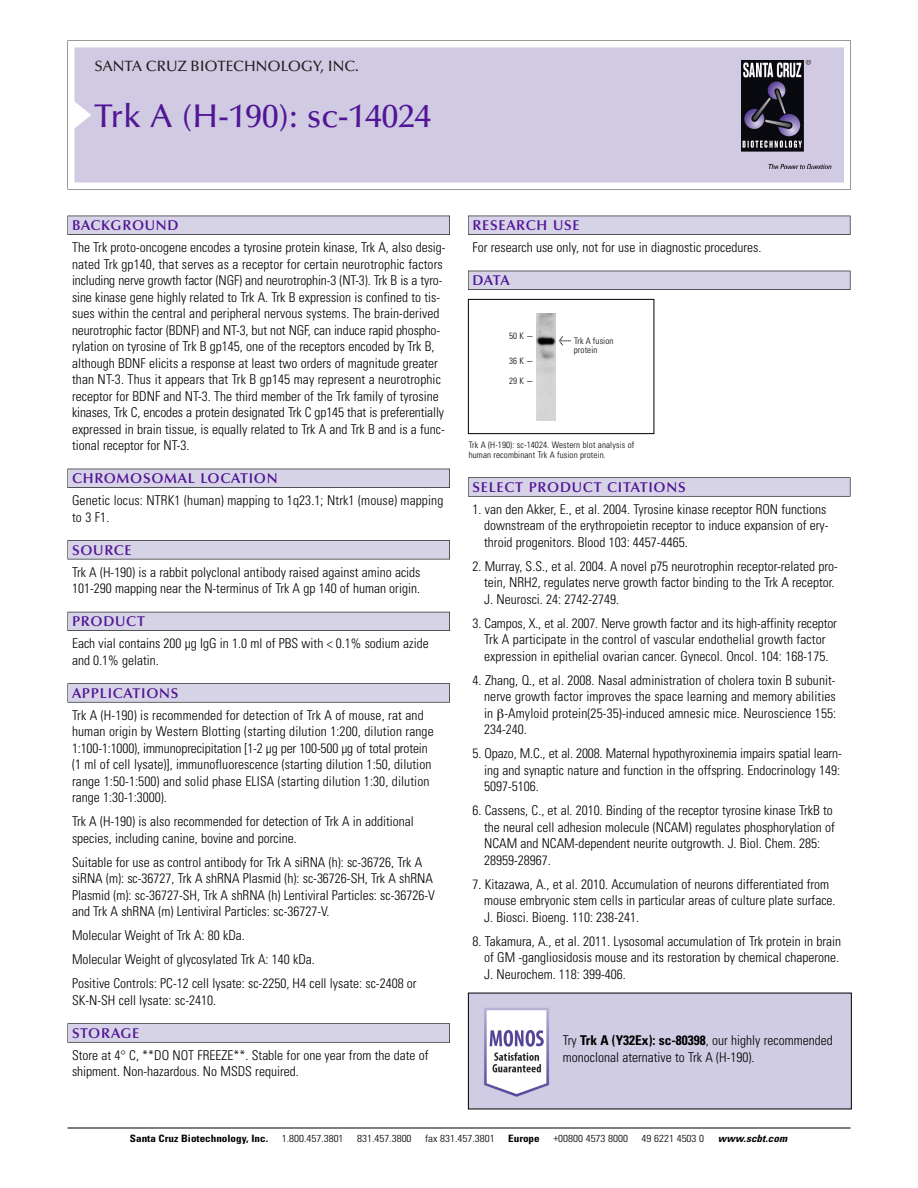
<style>
.page{position:relative;width:918px;height:1188px;background:#fff}
.page>*{position:absolute;margin:0;border:0;box-sizing:border-box;transform-origin:0 0}
.t1{font:500 33px "Optima";color:#511695}
.t2{font:500 15px "Optima";color:#231f20}
.t3{font:600 14.25px "Optima";letter-spacing:.05em;color:#511695}
.t4{font:300 condensed 13.5px/16.5px "Univers";color:#000}
.t5{font:300 condensed 10.2px "Univers";color:#000;scale:1.1 1}
.t6{font:700 condensed 10.2px "Univers";color:#000;scale:1.1 1}
.t7{font:italic 700 condensed 10.2px "Univers";letter-spacing:.005em;color:#000;scale:1.1 1}
.t8{font:300 condensed 9px/10.5px "Univers";letter-spacing:.015em;color:#000}
.s1{font-family:"Meta Plus";font-weight:400;font-stretch:normal;font-size:10.5px}
.s2{font-weight:700}
</style>
<div class="page">
<svg style="left:68px;top:40px;width:783px;height:149px"></svg>
<div style="left:74px;top:47px;width:770px;height:135px;background:#d1cae3"></div>
<img style="left:741px;top:60px;width:90px;height:108px">
<div style="left:68px;top:216px;width:382px;height:19px;background:#525155"></div>
<div style="left:68px;top:216px;width:381px;height:18px;background:#d7d3e7"></div>
<div style="left:68px;top:469px;width:382px;height:19px;background:#515055"></div>
<div style="left:68px;top:469px;width:381px;height:18px;background:#d7d3e7"></div>
<div style="left:68px;top:540px;width:382px;height:19px;background:#545357"></div>
<div style="left:68px;top:541px;width:381px;height:18px;background:#d7d3e7"></div>
<div style="left:68px;top:612px;width:382px;height:19px;background:#54535a"></div>
<div style="left:68px;top:612px;width:381px;height:18px;background:#d7d3e7"></div>
<svg style="left:68px;top:683px;width:382px;height:20px"></svg>
<div style="left:68px;top:684px;width:381px;height:18px;background:#d7d3e7"></div>
<div style="left:68px;top:1023px;width:382px;height:20px;background:#626263"></div>
<div style="left:68px;top:1024px;width:381px;height:18px;background:#d7d3e7"></div>
<div style="left:468px;top:216px;width:382px;height:19px;background:#525155"></div>
<div style="left:468px;top:216px;width:382px;height:18px;background:#d7d3e7"></div>
<div style="left:468px;top:271px;width:382px;height:19px;background:#515055"></div>
<div style="left:468px;top:271px;width:382px;height:18px;background:#d7d3e7"></div>
<div style="left:468px;top:477px;width:382px;height:20px;background:#666667"></div>
<div style="left:468px;top:478px;width:382px;height:18px;background:#d7d3e7"></div>
<hr style="left:68px;top:1128px;width:782px;height:1px;background:#000">
<div style="left:468px;top:299px;width:186px;height:135px;border:1px solid #000"></div>
<img style="left:537px;top:314px;width:19px;height:107px">
<img style="left:470px;top:995px;width:380px;height:112px">
<p class="t2" style="left:94px;top:61px;width:266px">SANTA CRUZ BIOTECHNOLOGY, INC.</p>
<h1 class="t1" style="left:94px;top:103px;width:338px">Trk A (H-190): sc-14024</h1>
<p class="t3" style="left:72px;top:219px;width:108px">BACKGROUND</p>
<p class="t4" style="left:72px;top:240px;width:375px">The Trk proto-oncogene encodes a tyrosine protein kinase, Trk A, also desig&shy;nated Trk gp140, that serves as a receptor for certain neurotrophic factors including nerve growth factor (NGF) and neurotrophin-3 (NT-3). Trk B is a tyro&shy;sine kinase gene highly related to Trk A. Trk B expression is confined to tis&shy;sues within the central and peripheral nervous systems. The brain-derived neurotrophic factor (BDNF) and NT-3, but not NGF, can induce rapid phospho&shy;rylation on tyrosine of Trk B gp145, one of the receptors encoded by Trk B, although BDNF elicits a response at least two orders of magnitude greater than NT-3. Thus it appears that Trk B gp145 may represent a neurotrophic receptor for BDNF and NT-3. The third member of the Trk family of tyrosine kinases, Trk C, encodes a protein designated Trk C gp145 that is preferentially expressed in brain tissue, is equally related to Trk A and Trk B and is a func&shy;tional receptor for NT-3.</p>
<p class="t3" style="left:72px;top:473px;width:207px">CHROMOSOMAL LOCATION</p>
<p class="t4" style="left:72px;top:493px;width:373px">Genetic locus: NTRK1 (human) mapping to 1q23.1; Ntrk1 (mouse) mapping to 3 F1.</p>
<p class="t3" style="left:72px;top:544px;width:61px">SOURCE</p>
<p class="t4" style="left:72px;top:565px;width:350px">Trk A (H-190) is a rabbit polyclonal antibody raised against amino acids<br>101-290 mapping near the N-terminus of Trk A gp 140 of human origin.</p>
<p class="t3" style="left:72px;top:616px;width:74px">PRODUCT</p>
<p class="t4" style="left:72px;top:636px;width:358px">Each vial contains 200 µg IgG in 1.0 ml of PBS with &lt; 0.1% sodium azide and 0.1% gelatin.</p>
<p class="t3" style="left:72px;top:687px;width:108px">APPLICATIONS</p>
<p class="t4" style="left:72px;top:708px;width:363px">Trk A (H-190) is recommended for detection of Trk A of mouse, rat and human origin by Western Blotting (starting dilution 1:200, dilution range 1:100-1:1000), immunoprecipitation [1-2 µg per 100-500 µg of total protein (1 ml of cell lysate)], immunofluorescence (starting dilution 1:50, dilution range 1:50-1:500) and solid phase ELISA (starting dilution 1:30, dilution range 1:30-1:3000).</p>
<p class="t4" style="left:72px;top:814px;width:343px">Trk A (H-190) is also recommended for detection of Trk A in additional species, including canine, bovine and porcine.</p>
<p class="t4" style="left:72px;top:855px;width:364px">Suitable for use as control antibody for Trk A siRNA (h): sc-36726, Trk A siRNA (m): sc-36727, Trk A shRNA Plasmid (h): sc-36726-SH, Trk A shRNA Plasmid (m): sc-36727-SH, Trk A shRNA (h) Lentiviral Particles: sc-36726-V and Trk A shRNA (m) Lentiviral Particles: sc-36727-V.</p>
<p class="t4" style="left:72px;top:925px;width:346px;line-height:24px">Molecular Weight of Trk A: 80 kDa.<br>Molecular Weight of glycosylated Trk A: 140 kDa.<br>Positive Controls: PC-12 cell lysate: sc-2250, H4 cell lysate: sc-2408 or</p>
<p class="t4" style="left:72px;top:993px;width:146px">SK-N-SH cell lysate: sc-2410.</p>
<p class="t3" style="left:72px;top:1027px;width:69px">STORAGE</p>
<p class="t4" style="left:72px;top:1048px;width:358px">Store at 4° C, **DO NOT FREEZE**. Stable for one year from the date of shipment. Non-hazardous. No MSDS required.</p>
<p class="t3" style="left:473px;top:219px;width:109px">RESEARCH USE</p>
<p class="t4" style="left:473px;top:240px;width:290px">For research use only, not for use in diagnostic procedures.</p>
<p class="t3" style="left:473px;top:275px;width:39px">DATA</p>
<p class="t8" style="left:509px;top:331px;width:26px">50K-</p>
<p class="t8" style="left:509px;top:352px;width:26px;line-height:19.5px">36K-<br>29K-</p>
<p class="t8" style="left:559px;top:337px;width:56px;line-height:9px;text-align:center"><span class="s1">&lt;</span> Trk A fusion protein</p>
<p class="t8" style="left:469px;top:440px;width:167px">Trk A (H-190): sc-14024. Western blot analysis of human recombinant Trk A fusion protein.</p>
<p class="t3" style="left:473px;top:481px;width:215px">SELECT PRODUCT CITATIONS</p>
<p class="t4" style="left:484px;top:502px;width:346px;text-indent:-12px">1. van den Akker, E., et al. 2004. Tyrosine kinase receptor RON functions downstream of the erythropoietin receptor to induce expansion of ery&shy;throid progenitors. Blood 103: 4457-4465.</p>
<p class="t4" style="left:484px;top:559px;width:355px;text-indent:-12px">2. Murray, S.S., et al. 2004. A novel p75 neurotrophin receptor-related pro&shy;tein, NRH2, regulates nerve growth factor binding to the Trk A receptor.<br>J. Neurosci. 24: 2742-2749.</p>
<p class="t4" style="left:473px;top:616px;width:366px;text-align:center">3. Campos, X., et al. 2007. Nerve growth factor and its high-affinity receptor<br>Trk A participate in the control of vascular endothelial growth factor expression in epithelial ovarian cancer. Gynecol. Oncol. 104: 168-175.</p>
<p class="t4" style="left:484px;top:673px;width:354px;text-align:justify;text-indent:-12px">4. Zhang, Q., et al. 2008. Nasal administration of cholera toxin B subunit&shy;nerve growth factor improves the space learning and memory abilities in -Amyloid protein(25-35)-induced amnesic mice. Neuroscience 155:<br>234-240.</p>
<p class="t4" style="left:484px;top:746px;width:359px;text-indent:-12px">5. Opazo, M.C., et al. 2008. Maternal hypothyroxinemia impairs spatial learn&shy;ing and synaptic nature and function in the offspring. Endocrinology 149:<br>5097-5106.</p>
<p class="t4" style="left:484px;top:803px;width:352px;text-indent:-12px">6. Cassens, C., et al. 2010. Binding of the receptor tyrosine kinase TrkB to the neural cell adhesion molecule (NCAM) regulates phosphorylation of NCAM and NCAM-dependent neurite outgrowth. J. Biol. Chem. 285:<br>28959-28967.</p>
<p class="t4" style="left:484px;top:877px;width:353px;text-indent:-12px">7. Kitazawa, A., et al. 2010. Accumulation of neurons differentiated from mouse embryonic stem cells in particular areas of culture plate surface.<br>J. Biosci. Bioeng. 110: 238-241.</p>
<p class="t4" style="left:484px;top:934px;width:358px;text-indent:-12px">8. Takamura, A., et al. 2011. Lysosomal accumulation of Trk protein in brain of GM -gangliosidosis mouse and its restoration by chemical chaperone.<br>J. Neurochem. 118: 399-406.</p>
<p class="t4" style="left:563px;top:1034px;width:271px">Try <span class="s2">Trk A (Y32Ex): sc-80398</span>, our highly recommended monoclonal aternative to Trk A (H-190).</p>
<p class="t6" style="left:130px;top:1135px;width:127px">Santa Cruz Biotechnology, Inc.</p>
<p class="t5" style="left:282px;top:1135px;width:58px">1.800.457.3801</p>
<p class="t5" style="left:357px;top:1135px;width:51px">831.457.3800</p>
<p class="t5" style="left:425px;top:1135px;width:65px">fax 831.457.3801</p>
<p class="t6" style="left:508px;top:1135px;width:30px">Europe</p>
<p class="t5" style="left:553px;top:1135px;width:69px">+00800 4573 8000</p>
<p class="t5" style="left:642px;top:1135px;width:58px">49 6221 4503 0</p>
<p class="t7" style="left:718px;top:1135px;width:64px">www.scbt.com</p>
</div>
